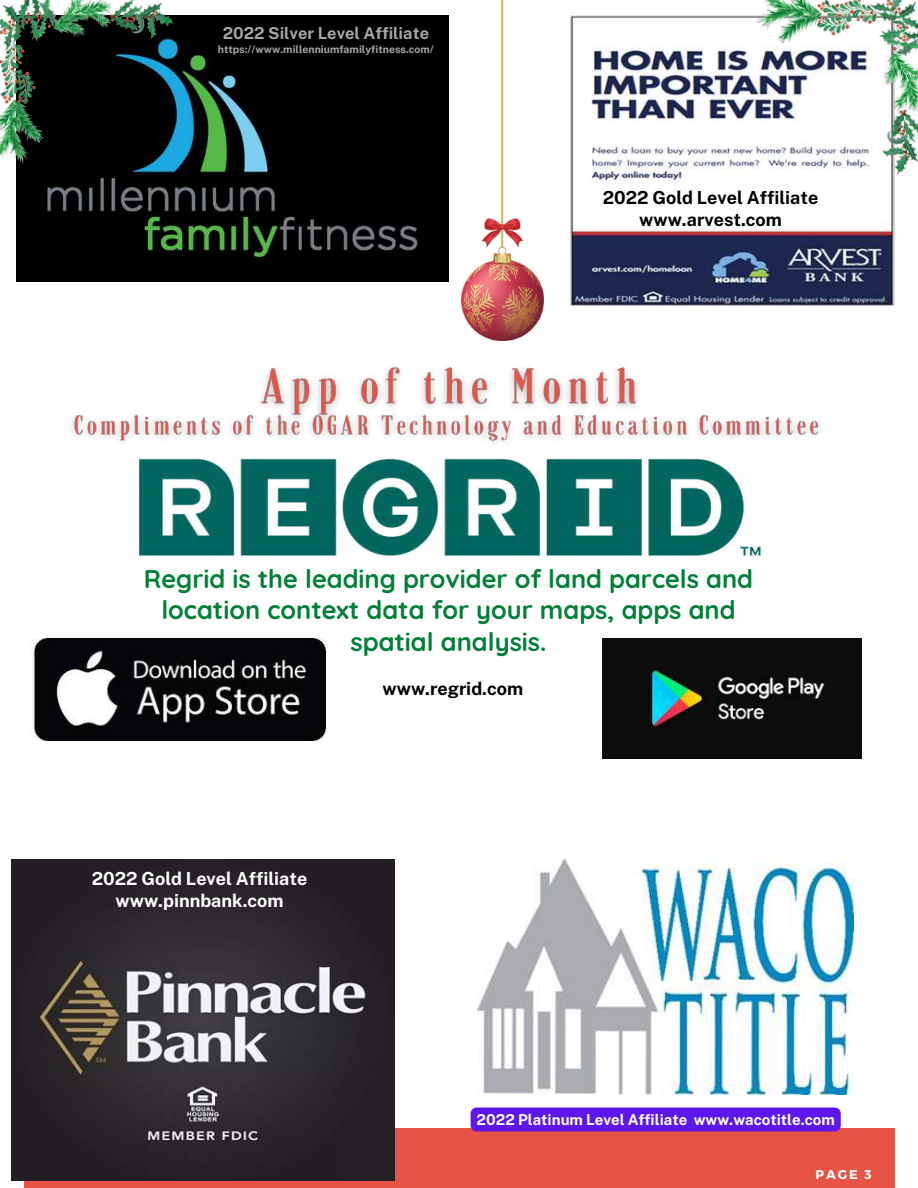
<style>
.page{position:relative;width:918px;height:1188px;background:#fff}
.page>*{position:absolute;margin:0;border:0;box-sizing:border-box;transform-origin:0 0}
.t1{font:700 25.5px/31.5px "Quicksand";color:#008037;text-align:center}
.t2{font:700 18px/22.5px "Public Sans";color:#000;text-align:center}
.t3{font:700 18px/22.5px "Public Sans";color:#fff;text-align:center}
.t4{font:700 16.5px "Public Sans";color:#a6a6a6}
.t5{font:700 15px "Public Sans";color:#fff}
.t6{font:700 12.75px "Montserrat";color:#fff}
.t7{font:700 10.5px "Public Sans";color:#a6a6a6}
</style>
<div class="page">
<div style="left:24px;top:1128px;width:871px;height:60px;background:#e75344"></div>
<img style="left:570px;top:16px;width:324px;height:290px">
<img style="left:757px;top:0;width:161px;height:178px">
<img style="left:12px;top:859px;width:382px;height:322px">
<img style="left:30px;top:638px;width:295px;height:103px">
<img style="left:603px;top:638px;width:259px;height:121px">
<img style="left:477px;top:858px;width:376px;height:237px">
<img style="left:139px;top:458px;width:623px;height:99px">
<img style="left:16px;top:16px;width:432px;height:265px">
<img style="left:0;top:0;width:178px;height:164px">
<img style="left:71px;top:367px;width:748px;height:77px">
<div style="left:471px;top:1108px;width:370px;height:24px;background:#5e17eb"></div>
<img style="left:461px;top:0;width:82px;height:341px">
<p class="t4" style="left:223px;top:23px;width:208px">2022 Silver Level Affiliate</p>
<p class="t7" style="left:218px;top:43px;width:218px">https://www.millenniumfamilyfitness.com/</p>
<p class="t2" style="left:603px;top:186px;width:217px">2022 Gold Level Affiliate www.arvest.com</p>
<p class="t1" style="left:144px;top:562px;width:611px">Regrid is the leading provider of land parcels and location context data for your maps, apps and spatial analysis.</p>
<p class="t2" style="left:383px;top:677px;width:142px">www.regrid.com</p>
<p class="t3" style="left:92px;top:867px;width:217px">2022 Gold Level Affiliate www.pinnbank.com</p>
<p class="t5" style="left:477px;top:1111px;width:360px">2022 Platinum Level Affiliate www.wacotitle.com</p>
<p class="t6" style="left:816px;top:1166px;width:57px">PAGE 3</p>
</div>
